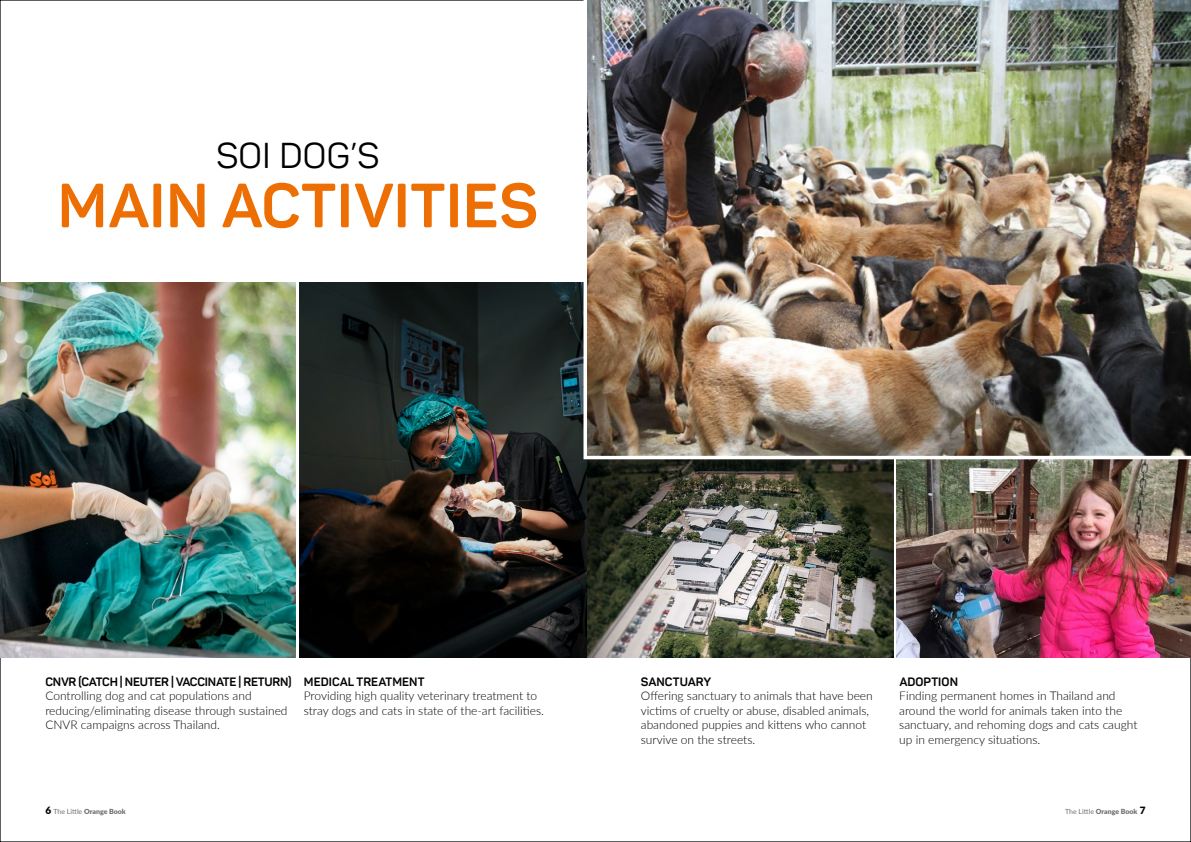
<style>
.page{position:relative;width:1191px;height:842px;background:#fff}
.page>*{position:absolute;margin:0;border:0;box-sizing:border-box;transform-origin:0 0}
.t1{font:700 61.5px "Panton";letter-spacing:.01em;color:#ed6f04}
.t2{font:35.5px "Panton";letter-spacing:.01em;color:#000}
.t3{font:300 12px/14.4px "Lato";color:#000}
.t4{font:700 12px "Panton";letter-spacing:-.01em;color:#000}
.t5{font:700 12px "Panton";letter-spacing:.01em;color:#000}
.t6{font:900 7px "Lato";color:#706f6f}
.s1{font-size:10px;color:#000}
.s2{font-weight:400}
</style>
<div class="page">
<img style="left:0;top:283px;width:296px;height:374px">
<img style="left:300px;top:283px;width:287px;height:374px">
<img style="left:896px;top:461px;width:295px;height:196px">
<img style="left:587px;top:461px;width:306px;height:196px">
<img style="left:582px;top:0;width:609px;height:461px">
<h2 class="t2" style="left:216px;top:134px;width:165px">SOI DOG’S</h2>
<h1 class="t1" style="left:58px;top:168px;width:482px">MAIN ACTIVITIES</h1>
<p class="t4" style="left:45px;top:674px;width:248px">CNVR (CATCH | NEUTER | VACCINATE | RETURN)</p>
<p class="t3" style="left:45px;top:688px;width:244px">Controlling dog and cat populations and reducing/eliminating disease through sustained<br>CNVR campaigns across Thailand.</p>
<p class="t5" style="left:304px;top:674px;width:122px">MEDICAL TREATMENT</p>
<p class="t3" style="left:304px;top:688px;width:242px">Providing high quality veterinary treatment to stray dogs and cats in state of the-art facilities.</p>
<p class="t5" style="left:641px;top:674px;width:72px">SANCTUARY</p>
<p class="t3" style="left:641px;top:688px;width:233px">Offering sanctuary to animals that have been victims of cruelty or abuse, disabled animals, abandoned puppies and kittens who cannot survive on the streets.</p>
<p class="t5" style="left:899px;top:674px;width:60px">ADOPTION</p>
<p class="t3" style="left:899px;top:688px;width:240px">Finding permanent homes in Thailand and around the world for animals taken into the sanctuary, and rehoming dogs and cats caught up in emergency situations.</p>
<p class="t6" style="left:45px;top:806px;width:82px"><span class="s1">6</span> <span class="s2">The Little</span> Orange Book</p>
<p class="t6" style="left:1065px;top:806px;width:82px"><span class="s2">The Little</span> Orange Book <span class="s1">7</span></p>
</div>
